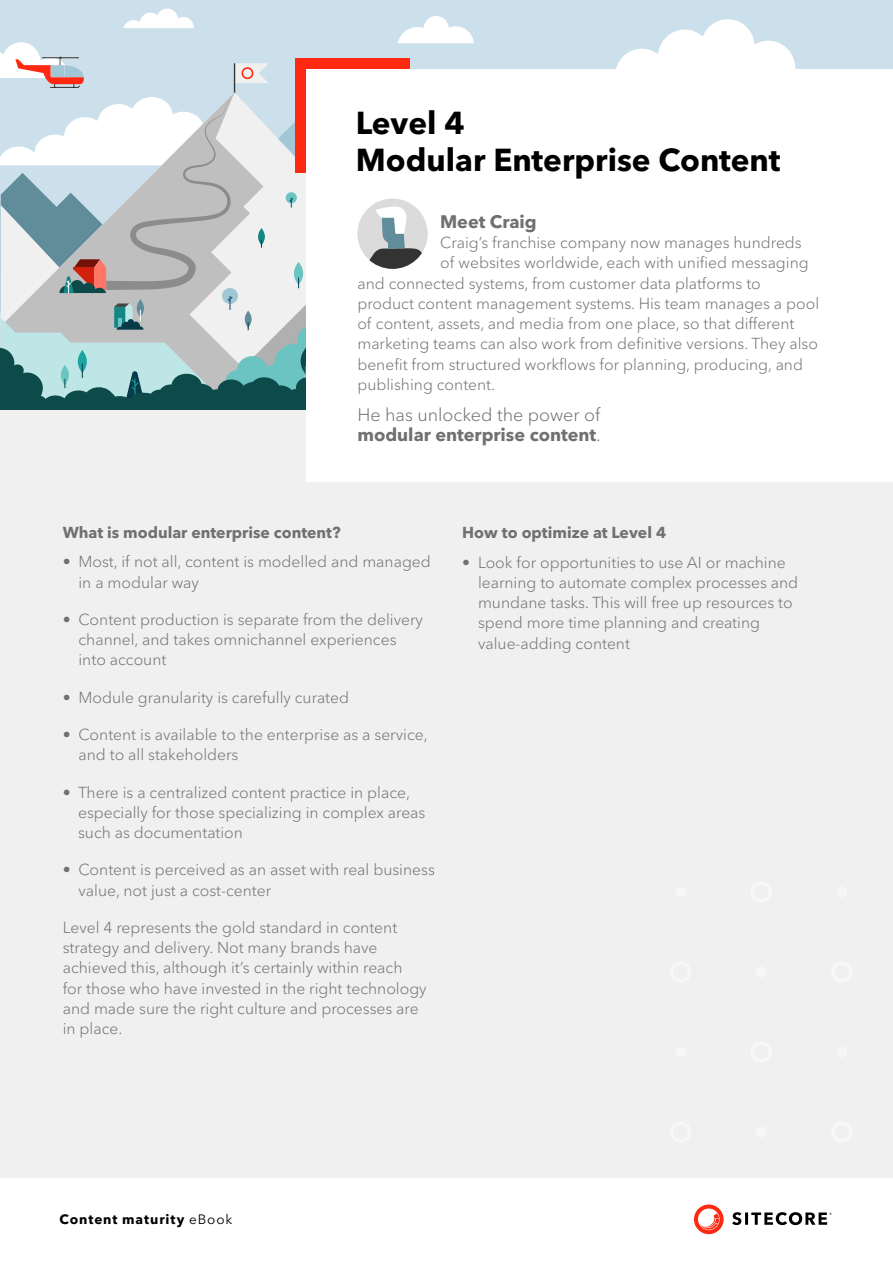
<style>
.page{position:relative;width:893px;height:1263px;background:#fff}
.page>*{position:absolute;margin:0;border:0;box-sizing:border-box;transform-origin:0 0}
.t1{font:700 31.5px/37.5px "Avenir Next LT Pro";color:#000}
.t2{font:300 18px/20.2px "Avenir Next LT Pro";color:#707070}
.t3{font:700 18px "Avenir Next LT Pro";color:#707070}
.t4{font:300 15.75px/20.2px "Avenir Next LT Pro";color:#707070}
.t5{font:700 15.75px "Avenir Next LT Pro";color:#707070}
.t6{font:700 13.5px "Avenir Next LT Pro";letter-spacing:.065em;color:#000}
.s1{font-weight:700}
.s2{font-weight:400}
</style>
<div class="page">
<div style="left:0;top:409px;width:893px;height:769px;background:#f0f0f0"></div>
<div style="left:1px;top:1px;width:892px;height:404px;background:#cce0eb"></div>
<div style="left:306px;top:69px;width:587px;height:413px;background:#fff"></div>
<svg style="left:694px;top:1204px;width:30px;height:30px"></svg>
<svg style="left:732px;top:1212px;width:100px;height:13px"></svg>
<svg style="left:616px;top:19px;width:179px;height:50px"></svg>
<div style="left:756px;top:967px;width:10px;height:10px;background:#f7f7f7;border-radius:50%"></div>
<div style="left:836px;top:887px;width:11px;height:10px;background:#f7f7f7;border-radius:50%"></div>
<div style="left:675px;top:887px;width:11px;height:10px;background:#f7f7f7;border-radius:50%"></div>
<div style="left:836px;top:1047px;width:11px;height:10px;background:#f7f7f7;border-radius:50%"></div>
<div style="left:675px;top:1047px;width:11px;height:10px;background:#f7f7f7;border-radius:50%"></div>
<div style="left:756px;top:1127px;width:10px;height:10px;background:#f7f7f7;border-radius:50%"></div>
<svg style="left:1px;top:9px;width:473px;height:400px"></svg>
<h1 class="t1" style="left:356px;top:104px;width:426px">Level 4<br>Modular Enterprise Content</h1>
<p class="t3" style="left:440px;top:210px;width:98px">Meet Craig</p>
<p class="t4" style="left:440px;top:232px;width:363px">Craig’s franchise company now manages hundreds</p>
<p class="t4" style="left:440px;top:253px;width:370px">of websites worldwide, each with unified messaging</p>
<p class="t4" style="left:357px;top:273px;width:405px">and connected systems, from customer data platforms to</p>
<p class="t4" style="left:357px;top:293px;width:463px">product content management systems. His team manages a pool</p>
<p class="t4" style="left:357px;top:313px;width:439px">of content, assets, and media from one place, so that different</p>
<p class="t4" style="left:357px;top:334px;width:462px">marketing teams can also work from definitive versions. They also</p>
<p class="t4" style="left:357px;top:354px;width:447px">benefit from structured workflows for planning, producing, and</p>
<p class="t4" style="left:357px;top:374px;width:139px">publishing content.</p>
<p class="t2" style="left:357px;top:404px;width:245px">He has unlocked the power of <span class="s1">modular enterprise content</span>.</p>
<p class="t5" style="left:63px;top:523px;width:279px">What is modular enterprise content?</p>
<p class="t4" style="left:78px;top:552px;width:354px;text-indent:-16px">• Most, if not all, content is modelled and managed in a modular way</p>
<p class="t4" style="left:78px;top:609px;width:346px;text-indent:-16px">• Content production is separate from the delivery channel, and takes omnichannel experiences into account</p>
<p class="t4" style="left:63px;top:687px;width:288px">• Module granularity is carefully curated</p>
<p class="t4" style="left:78px;top:724px;width:351px;text-indent:-16px">• Content is available to the enterprise as a service, and to all stakeholders</p>
<p class="t4" style="left:78px;top:782px;width:349px;text-indent:-15px">• There is a centralized content practice in place, especially for those specializing in complex areas such as documentation</p>
<p class="t4" style="left:78px;top:860px;width:358px;text-indent:-16px">• Content is perceived as an asset with real business value, not just a cost-center</p>
<p class="t4" style="left:63px;top:917px;width:365px">Level 4 represents the gold standard in content strategy and delivery. Not many brands have achieved this, although it’s certainly within reach<br>for those who have invested in the right technology and made sure the right culture and processes are in place.</p>
<p class="t5" style="left:462px;top:523px;width:205px">How to optimize at Level 4</p>
<p class="t4" style="left:478px;top:552px;width:322px;text-indent:-16px">• Look for opportunities to use AI or machine learning to automate complex processes and mundane tasks. This will free up resources to spend more time planning and creating value-adding content</p>
<p class="t6" style="left:60px;top:1211px;width:174px">Content maturity <span class="s2">eBook</span></p>
</div>
